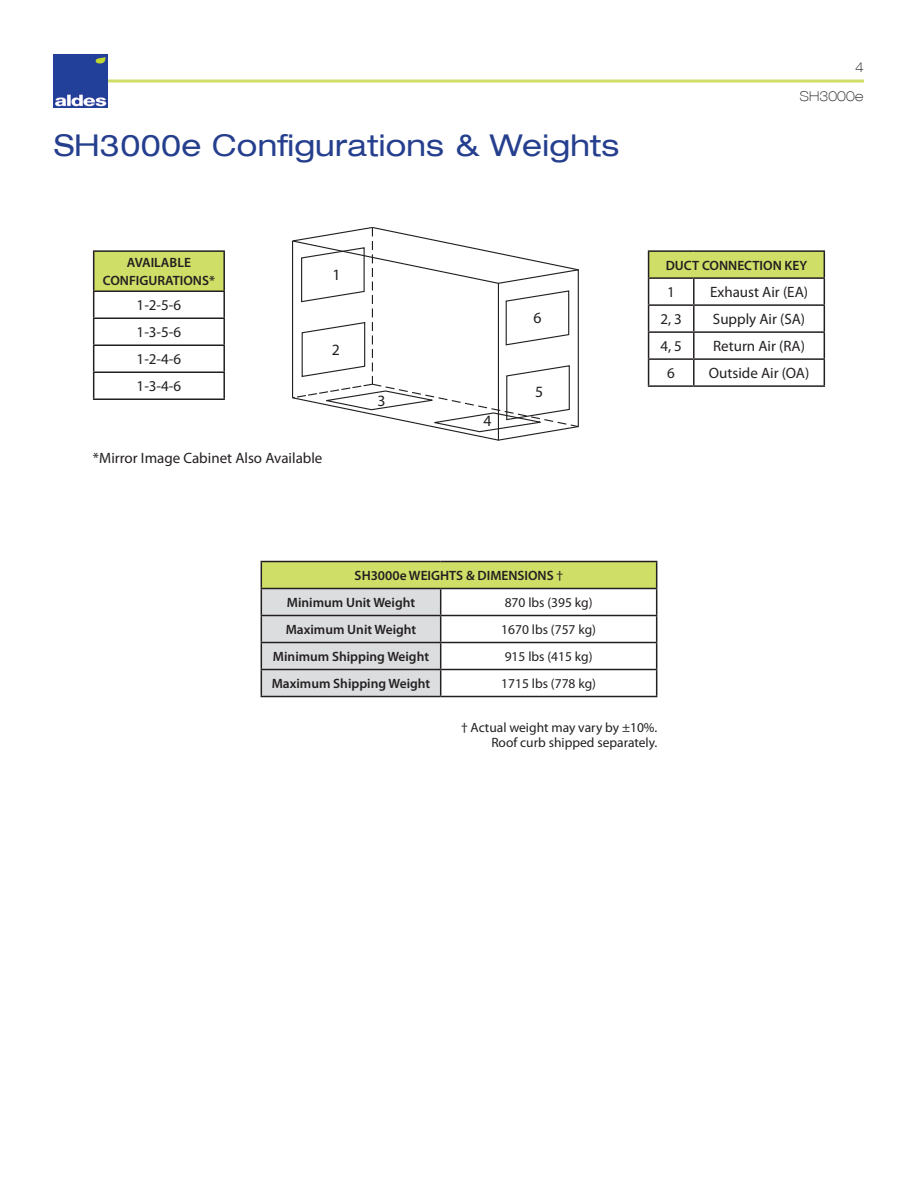
<style>
.page{position:relative;width:918px;height:1188px;background:#fff}
.page>*{position:absolute;margin:0;border:0;box-sizing:border-box;transform-origin:0 0}
.Spec_Body{font:expanded 30px "Helvetica Neue LT Com";letter-spacing:.01em;color:#253f8e}
.t1{font:15.75px "Myriad Pro";color:#231f20}
.t2{font:15px "Myriad Pro";color:#231f20}
.t3{font:600 13.5px "Myriad Pro";color:#231f20}
.t4{font:13.5px "Myriad Pro";color:#231f20}
.Spec_Body-2{font:100 expanded 13.5px "Helvetica Neue LT Com";letter-spacing:.01em;color:#231f20}
.s1{font-weight:400}
</style>
<div class="page">
<hr style="left:61px;top:80px;width:803px;height:2px;background:#cede67">
<img style="left:54px;top:54px;width:54px;height:54px">
<div style="left:261px;top:562px;width:396px;height:27px;background:#cede67"></div>
<hr style="left:261px;top:561px;width:180px;height:1px;background:#231f20">
<hr style="left:441px;top:561px;width:216px;height:1px;background:#231f20">
<hr style="left:441px;top:588px;width:216px;height:1px;background:#231f20">
<hr style="left:441px;top:615px;width:216px;height:1px;background:#231f20">
<hr style="left:441px;top:642px;width:216px;height:1px;background:#231f20">
<hr style="left:441px;top:669px;width:216px;height:1px;background:#231f20">
<svg style="left:261px;top:562px;width:180px;height:134px"></svg>
<svg style="left:656px;top:562px;width:1px;height:134px"></svg>
<hr style="left:261px;top:696px;width:180px;height:1px;background:#231f20">
<hr style="left:441px;top:696px;width:216px;height:1px;background:#231f20">
<svg style="left:292px;top:227px;width:287px;height:214px"></svg>
<div style="left:94px;top:251px;width:130px;height:40px;background:#cede67"></div>
<hr style="left:93px;top:250px;width:132px;height:2px;background:#231f20">
<hr style="left:93px;top:252px;width:1px;height:38px;background:#231f20">
<hr style="left:223px;top:252px;width:2px;height:38px;background:#231f20">
<hr style="left:93px;top:290px;width:132px;height:2px;background:#231f20">
<hr style="left:223px;top:292px;width:2px;height:25px;background:#231f20">
<hr style="left:93px;top:317px;width:132px;height:2px;background:#231f20">
<hr style="left:223px;top:319px;width:2px;height:25px;background:#231f20">
<hr style="left:93px;top:344px;width:132px;height:2px;background:#231f20">
<hr style="left:223px;top:346px;width:2px;height:25px;background:#231f20">
<hr style="left:93px;top:371px;width:132px;height:2px;background:#231f20">
<svg style="left:93px;top:292px;width:1px;height:106px"></svg>
<hr style="left:223px;top:373px;width:2px;height:25px;background:#231f20">
<hr style="left:93px;top:398px;width:132px;height:2px;background:#231f20">
<div style="left:649px;top:251px;width:175px;height:27px;background:#cede67"></div>
<hr style="left:648px;top:250px;width:46px;height:2px;background:#231f20">
<hr style="left:694px;top:250px;width:131px;height:2px;background:#231f20">
<hr style="left:648px;top:277px;width:46px;height:2px;background:#231f20">
<hr style="left:694px;top:277px;width:131px;height:2px;background:#231f20">
<hr style="left:693px;top:279px;width:2px;height:25px;background:#231f20">
<hr style="left:648px;top:304px;width:46px;height:2px;background:#231f20">
<hr style="left:694px;top:304px;width:131px;height:2px;background:#231f20">
<hr style="left:693px;top:306px;width:2px;height:25px;background:#231f20">
<hr style="left:648px;top:331px;width:46px;height:2px;background:#231f20">
<hr style="left:694px;top:331px;width:131px;height:2px;background:#231f20">
<hr style="left:693px;top:333px;width:2px;height:25px;background:#231f20">
<hr style="left:648px;top:358px;width:46px;height:2px;background:#231f20">
<svg style="left:648px;top:252px;width:1px;height:133px"></svg>
<hr style="left:694px;top:358px;width:131px;height:2px;background:#231f20">
<hr style="left:693px;top:360px;width:2px;height:25px;background:#231f20">
<svg style="left:824px;top:252px;width:1px;height:133px"></svg>
<hr style="left:648px;top:385px;width:46px;height:2px;background:#231f20">
<hr style="left:694px;top:385px;width:131px;height:2px;background:#231f20">
<p class="Spec_Body-2" style="left:855px;top:59px;width:10px">4</p>
<p class="Spec_Body" style="left:54px;top:127px;width:567px">SH3000e Configurations &amp; Weights</p>
<p class="t3" style="left:127px;top:254px;width:66px">AVAILABLE</p>
<p class="t3" style="left:103px;top:272px;width:114px">CONFIGURATIONS*</p>
<p class="t2" style="left:137px;top:296px;width:46px">1-2-5-6</p>
<p class="t2" style="left:137px;top:323px;width:46px">1-3-5-6</p>
<p class="t2" style="left:137px;top:350px;width:46px">1-2-4-6</p>
<p class="t2" style="left:137px;top:377px;width:46px">1-3-4-6</p>
<p class="t1" style="left:332px;top:265px;width:10px">1</p>
<p class="t1" style="left:332px;top:340px;width:10px">2</p>
<p class="t2" style="left:93px;top:449px;width:231px">*Mirror Image Cabinet Also Available</p>
<p class="t1" style="left:378px;top:391px;width:10px">3</p>
<p class="t1" style="left:483px;top:411px;width:10px">4</p>
<p class="t1" style="left:533px;top:308px;width:10px">6</p>
<p class="t1" style="left:535px;top:382px;width:10px">5</p>
<p class="Spec_Body-2" style="left:800px;top:88px;width:65px">SH3000e</p>
<p class="t3" style="left:666px;top:257px;width:143px">DUCT CONNECTION KEY</p>
<p class="t2" style="left:667px;top:283px;width:9px">1</p>
<p class="t2" style="left:710px;top:283px;width:99px">Exhaust Air (EA)</p>
<p class="t2" style="left:660px;top:310px;width:23px">2, 3</p>
<p class="t2" style="left:713px;top:310px;width:94px">Supply Air (SA)</p>
<p class="t2" style="left:660px;top:337px;width:23px">4, 5</p>
<p class="t2" style="left:713px;top:337px;width:93px">Return Air (RA)</p>
<p class="t2" style="left:667px;top:364px;width:9px">6</p>
<p class="t2" style="left:709px;top:364px;width:102px">Outside Air (OA)</p>
<p class="t3" style="left:355px;top:567px;width:210px">SH3000e WEIGHTS &amp; DIMENSIONS <span class="s1">†</span></p>
<p class="t3" style="left:287px;top:594px;width:130px">Minimum Unit Weight</p>
<p class="t4" style="left:505px;top:594px;width:89px">870 lbs (395 kg)</p>
<p class="t3" style="left:286px;top:621px;width:132px">Maximum Unit Weight</p>
<p class="t4" style="left:501px;top:621px;width:96px">1670 lbs (757 kg)</p>
<p class="t3" style="left:273px;top:648px;width:158px">Minimum Shipping Weight</p>
<p class="t4" style="left:505px;top:648px;width:89px">915 lbs (415 kg)</p>
<p class="t3" style="left:272px;top:675px;width:160px">Maximum Shipping Weight</p>
<p class="t4" style="left:501px;top:675px;width:96px">1715 lbs (778 kg)</p>
<p class="t4" style="left:461px;top:719px;width:198px">† Actual weight may vary by ±10%.</p>
<p class="t4" style="left:491px;top:734px;width:168px">Roof curb shipped separately.</p>
</div>
